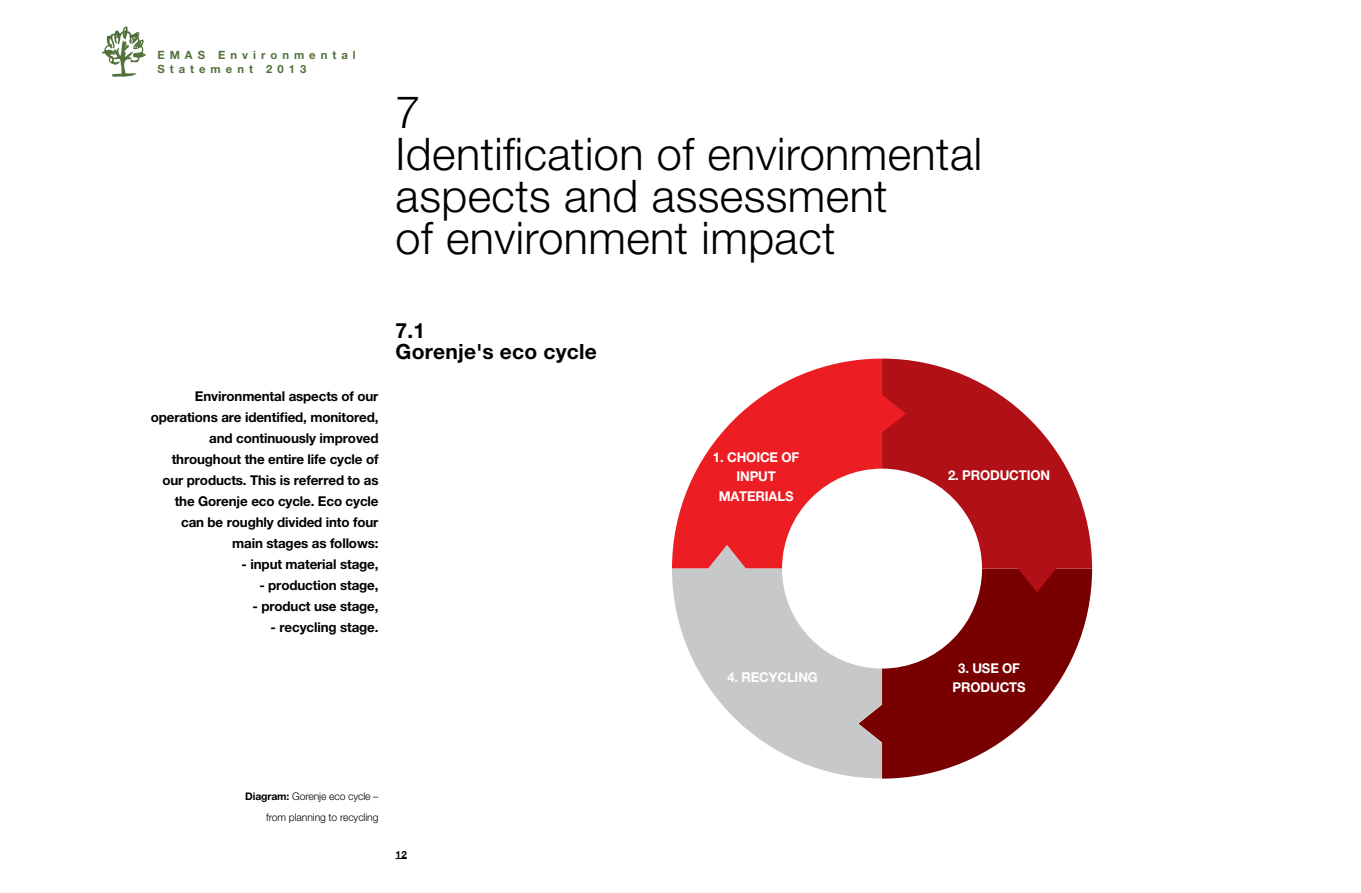
<style>
.page{position:relative;width:1361px;height:893px;background:#fff}
.page>*{position:absolute;margin:0;border:0;box-sizing:border-box;transform-origin:0 0}
.t1{font:300 45px/42px "Helvetica Neue LT Pro";letter-spacing:.01em;color:#000}
.t2{font:700 21px/21px "Helvetica Neue LT Pro";letter-spacing:.01em;color:#000}
.t3{font:700 13.5px/21px "Helvetica Neue LT Pro";letter-spacing:-.01em;color:#000;text-align:right}
.t4{font:700 13.5px/19.5px "Helvetica Neue LT Pro";letter-spacing:.13em;color:#fff}
.t5{font:700 11.4px/13.5px "Helvetica Neue LT Pro";letter-spacing:.445em;color:#52713a}
.t6{font:300 10.5px/21px "Helvetica Neue LT Pro";letter-spacing:-.01em;color:#000;text-align:right}
.t7{font:700 9.9px "Helvetica Neue LT Pro";color:#000}
.s1{font-weight:700}
</style>
<div class="page">
<svg style="left:395px;top:858px;width:12px;height:1px"></svg>
<svg style="left:102px;top:26px;width:44px;height:51px"></svg>
<svg style="left:870px;top:592px;width:221px;height:187px;fill:#790000"></svg>
<svg style="left:906px;top:360px;width:186px;height:232px;fill:#b11116"></svg>
<svg style="left:673px;top:359px;width:233px;height:186px;fill:#ed1d24"></svg>
<svg style="left:672px;top:545px;width:210px;height:233px;fill:#c7c8ca"></svg>
<p class="t5" style="left:157px;top:48px;width:200px">EMAS Environmental<br>Statement 2013</p>
<h1 class="t1" style="left:395px;top:90px;width:588px">7<br>Identification of environmental aspects and assessment<br>of environment impact</h1>
<p class="t3" style="left:151px;top:385px;width:229px">Environmental aspects of our operations are identified, monitored, and continuously improved throughout the entire life cycle of our products. This is referred to as the Gorenje eco cycle. Eco cycle can be roughly divided into four main stages as follows:</p>
<p class="t3" style="left:242px;top:553px;width:138px">- input material stage,</p>
<p class="t3" style="left:259px;top:574px;width:121px">- production stage,</p>
<p class="t3" style="left:253px;top:595px;width:127px">- product use stage,</p>
<p class="t3" style="left:271px;top:616px;width:109px">- recycling stage.</p>
<h2 class="t2" style="left:395px;top:319px;width:203px">7.1<br>Gorenje's eco cycle</h2>
<p class="t4" style="left:713px;top:447px;width:52px">1. choice</p>
<p class="t4" style="left:781px;top:447px;width:16px">of</p>
<p class="t4" style="left:736px;top:466px;width:38px">input</p>
<p class="t4" style="left:719px;top:486px;width:10px">mate</p>
<p class="t4" style="left:755px;top:486px;width:38px">rials</p>
<p class="t4" style="left:727px;top:667px;width:90px">4. recycling</p>
<p class="t4" style="left:948px;top:465px;width:104px">2. production</p>
<p class="t4" style="left:952px;top:658px;width:66px;text-indent:6px">3. use of products</p>
<p class="t6" style="left:245px;top:785px;width:135px"><span class="s1">Diagram:</span> Gorenje eco cycle – from planning to recycling</p>
<p class="t7" style="left:395px;top:848px;width:13px">12</p>
</div>
